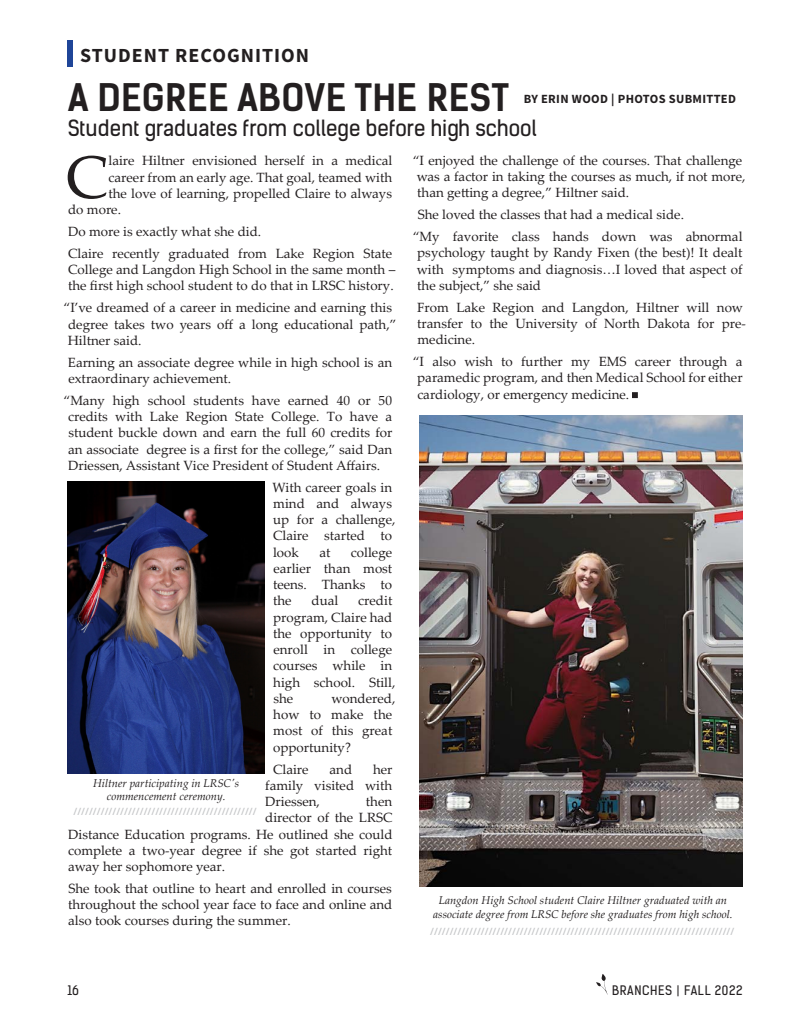
<style>
.page{position:relative;width:810px;height:1035px;background:#fff}
.page>*{position:absolute;margin:0;border:0;box-sizing:border-box;transform-origin:0 0}
.t1{font:60px "Palatino Linotype";color:#231f20}
.Page_Body_Text_-_Whi{font:700 36.25px "Kelson Sans";letter-spacing:.015em;color:#231f20}
.Page_Body_Text_-_Whi-2{font:21.25px "Kelson Sans";color:#231f20}
.Page_Section_Title{font:700 20px "Source Sans Pro";letter-spacing:.05em;color:#231f20}
.t2{font:13.38px/16.2px "Palatino Linotype";color:#231f20}
.Page_Section_Title-2{font:700 12.5px "Source Sans Pro";letter-spacing:.025em;color:#231f20}
.t3{font:12.5px "Kelson Sans";letter-spacing:.05em;color:#231f20}
.t4{font:italic 11.25px/13.5px "Palatino Linotype";color:#231f20;text-align:center}
.Page_Body_Text_-_Whi-3{font:600 10px "Open Sans";color:#c7c8ca}
.s1{font-family:"Source Sans Pro";font-weight:900}
</style>
<div class="page">
<svg style="left:596px;top:974px;width:12px;height:21px"></svg>
<img style="left:420px;top:415px;width:323px;height:472px">
<img style="left:68px;top:482px;width:197px;height:291px">
<div style="left:68px;top:41px;width:5px;height:27px;background:#1f4598"></div>
<p class="Page_Section_Title" style="left:80px;top:42px;width:230px">STUDENT RECOGNITION</p>
<p class="Page_Body_Text_-_Whi" style="left:68px;top:75px;width:443px">A DEGREE ABOVE THE REST</p>
<p class="Page_Body_Text_-_Whi-2" style="left:68px;top:115px;width:471px">Student graduates from college before high school</p>
<p class="Page_Section_Title-2" style="left:524px;top:91px;width:214px">BY ERIN WOOD | PHOTOS SUBMITTED</p>
<p class="t1" style="left:66px;top:135px;width:44px">C</p>
<p class="t2" style="left:109px;top:152px;width:285px">laire Hiltner envisioned herself in a medical</p>
<p class="t2" style="left:109px;top:168px;width:285px">career from an early age. That goal, teamed with</p>
<p class="t2" style="left:109px;top:185px;width:285px">the love of learning, propelled Claire to always</p>
<p class="t2" style="left:68px;top:201px;width:54px">do more.</p>
<p class="t2" style="left:68px;top:223px;width:195px">Do more is exactly what she did.</p>
<p class="t2" style="left:68px;top:245px;width:329px">Claire recently graduated from Lake Region State<br>College and Langdon High School in the same month – the first high school student to do that in LRSC history.</p>
<p class="t2" style="left:68px;top:299px;width:330px;text-indent:-4px">“I’ve dreamed of a career in medicine and earning this degree takes two years off a long educational path,”<br>Hiltner said.</p>
<p class="t2" style="left:68px;top:353px;width:326px">Earning an associate degree while in high school is an extraordinary achievement.</p>
<p class="t2" style="left:64px;top:392px;width:330px;text-align:center">“Many high school students have earned 40 or 50 credits with Lake Region State College. To have a student buckle down and earn the full 60 credits for an associate degree is a first for the college,” said Dan Driessen, Assistant Vice President of Student Affairs.</p>
<p class="t2" style="left:272px;top:478px;width:124px">With career goals in mind and always up for a challenge,<br>Claire started to look</p>
<p class="t2" style="left:273px;top:543px;width:121px;text-align:justify;text-indent:78px">college earlier than most teens. Thanks to the</p>
<p class="t2" style="left:319px;top:543px;width:13px">at</p>
<p class="t2" style="left:273px;top:592px;width:124px;text-indent:85px">credit program, Claire had the opportunity to enroll in college courses while in high school. Still, she</p>
<p class="t2" style="left:312px;top:592px;width:28px">dual</p>
<p class="t2" style="left:273px;top:690px;width:124px;text-indent:58px">wondered, how to make the most of this great opportunity?</p>
<p class="t2" style="left:273px;top:760px;width:37px">Claire</p>
<p class="t2" style="left:330px;top:760px;width:24px">and</p>
<p class="t2" style="left:265px;top:760px;width:129px;text-align:justify;text-indent:108px">her family visited with Driessen,</p>
<p class="t4" style="left:93px;top:776px;width:148px">Hiltner participating in LRSC's commencement ceremony.</p>
<p class="Page_Body_Text_-_Whi-3" style="left:73px;top:805px;width:185px">///////////////////////////////////////////////</p>
<p class="t2" style="left:366px;top:793px;width:28px">then</p>
<p class="t2" style="left:265px;top:809px;width:129px">director of the LRSC</p>
<p class="t2" style="left:68px;top:825px;width:326px">Distance Education programs. He outlined she could</p>
<p class="t2" style="left:68px;top:842px;width:326px">complete a two-year degree if she got started right</p>
<p class="t2" style="left:68px;top:858px;width:158px">away her sophomore year.</p>
<p class="t2" style="left:68px;top:880px;width:326px;text-align:justify">She took that outline to heart and enrolled in courses throughout the school year face to face and online and also took courses during the summer.</p>
<p class="t2" style="left:413px;top:152px;width:334px">“I enjoyed the challenge of the courses. That challenge was a factor in taking the courses as much, if not more, than getting a degree,” Hiltner said.</p>
<p class="t2" style="left:418px;top:206px;width:268px">She loved the classes that had a medical side.</p>
<p class="t2" style="left:413px;top:228px;width:331px;text-align:justify">“My favorite class hands down was abnormal psychology taught by Randy Fixen (the best)! It dealt with symptoms and diagnosis…I loved that aspect of the subject,” she said</p>
<p class="t2" style="left:417px;top:299px;width:330px">From Lake Region and Langdon, Hiltner will now transfer to the University of North Dakota for pre&shy;medicine.</p>
<p class="t2" style="left:417px;top:353px;width:327px;text-align:justify;text-indent:-4px">“I also wish to further my EMS career through a paramedic program, and then Medical School for either cardiology, or emergency medicine. <span class="s1">■</span></p>
<p class="t4" style="left:433px;top:893px;width:301px">Langdon High School student Claire Hiltner graduated with an associate degree from LRSC before she graduates from high school.</p>
<p class="Page_Body_Text_-_Whi-3" style="left:430px;top:925px;width:306px">//////////////////////////////////////////////////////////////////////////////</p>
<p class="t3" style="left:68px;top:982px;width:13px">16</p>
<p class="t3" style="left:612px;top:982px;width:132px">BRANCHES | FALL 2022</p>
</div>
